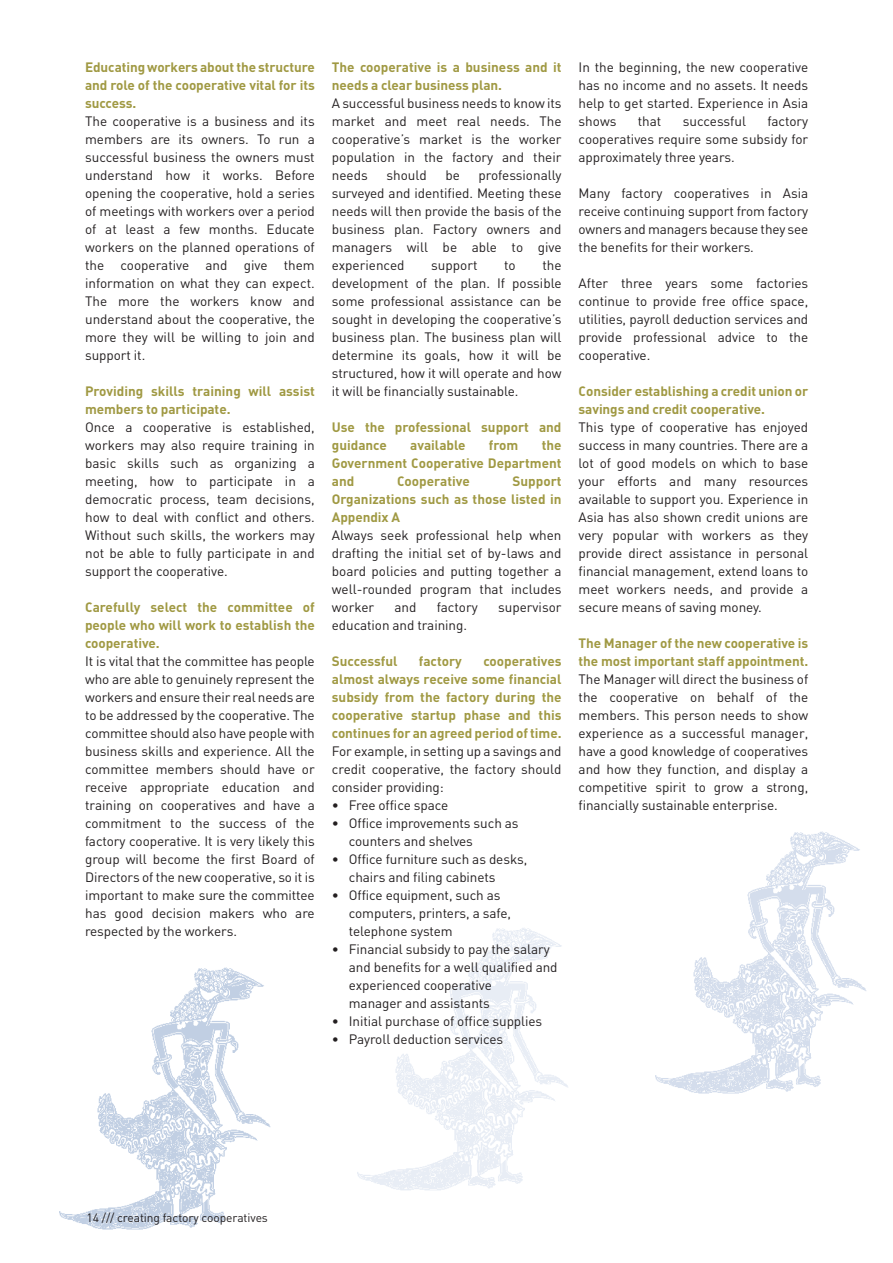
<style>
.page{position:relative;width:893px;height:1263px;background:#fff}
.page>*{position:absolute;margin:0;border:0;box-sizing:border-box;transform-origin:0 0}
.t1{font:13.5px/18px "Adi Haus";letter-spacing:-.005em;color:#231f20;text-align:justify}
.t2{font:700 13.5px/18px "Adi Haus";letter-spacing:-.005em;color:#a09943;text-align:justify}
.t3{font:12px "Adi Haus";letter-spacing:-.005em;color:#231f20}
</style>
<div class="page">
<img style="left:59px;top:967px;width:212px;height:263px">
<img style="left:357px;top:928px;width:211px;height:262px">
<img style="left:655px;top:831px;width:212px;height:263px">
<p class="t2" style="left:85px;top:60px;width:231px">Educating workers about the structure and role of the cooperative vital for its success.</p>
<p class="t1" style="left:85px;top:114px;width:231px">The cooperative is a business and its members are its owners. To run a successful business the owners must understand how it works. Before opening the cooperative, hold a series of meetings with workers over a period of at least a few months. Educate workers on the planned operations of the cooperative and give them information on what they can expect.<br>The more the workers know and understand about the cooperative, the more they will be willing to join and support it.</p>
<p class="t2" style="left:85px;top:384px;width:231px">Providing skills training will assist members to participate.</p>
<p class="t1" style="left:85px;top:420px;width:231px">Once a cooperative is established, workers may also require training in basic skills such as organizing a meeting, how to participate in a democratic process, team decisions, how to deal with conflict and others.<br>Without such skills, the workers may not be able to fully participate in and support the cooperative.</p>
<p class="t2" style="left:85px;top:600px;width:231px">Carefully select the committee of people who will work to establish the cooperative.</p>
<p class="t1" style="left:85px;top:654px;width:231px">It is vital that the committee has people who are able to genuinely represent the workers and ensure their real needs are to be addressed by the cooperative. The committee should also have people with business skills and experience. All the committee members should have or receive appropriate education and training on cooperatives and have a commitment to the success of the factory cooperative. It is very likely this group will become the first Board of Directors of the new cooperative, so it is important to make sure the committee has good decision makers who are respected by the workers.</p>
<p class="t2" style="left:332px;top:60px;width:231px">The cooperative is a business and it needs a clear business plan.</p>
<p class="t1" style="left:332px;top:96px;width:231px">A successful business needs to know its market and meet real needs. The cooperative’s market is the worker population in the factory and their needs</p>
<p class="t1" style="left:332px;top:168px;width:231px;text-indent:147px">professionally surveyed and identified. Meeting these needs will then provide the basis of the business plan. Factory owners and managers will be able to give experienced</p>
<p class="t1" style="left:386px;top:168px;width:42px">should</p>
<p class="t1" style="left:445px;top:168px;width:16px">be</p>
<p class="t1" style="left:332px;top:258px;width:231px;text-indent:210px">the development of the plan. If possible some professional assistance can be sought in developing the cooperative’s business plan. The business plan will determine its goals, how it will be structured, how it will operate and how it will be financially sustainable.</p>
<p class="t2" style="left:332px;top:420px;width:231px">Use the professional support and guidance</p>
<p class="t1" style="left:431px;top:258px;width:48px">support</p>
<p class="t1" style="left:504px;top:258px;width:13px">to</p>
<p class="t2" style="left:410px;top:438px;width:57px">available</p>
<p class="t2" style="left:489px;top:438px;width:31px">from</p>
<p class="t2" style="left:332px;top:438px;width:231px;text-indent:210px">the Government Cooperative Department and</p>
<p class="t2" style="left:332px;top:474px;width:231px;text-indent:181px">Support Organizations such as those listed in Appendix A</p>
<p class="t1" style="left:332px;top:528px;width:231px">Always seek professional help when drafting the initial set of by-laws and board policies and putting together a well-rounded program that includes worker</p>
<p class="t2" style="left:397px;top:474px;width:74px">Cooperative</p>
<p class="t1" style="left:394px;top:600px;width:24px">and</p>
<p class="t1" style="left:437px;top:600px;width:42px">factory</p>
<p class="t1" style="left:498px;top:600px;width:65px">supervisor</p>
<p class="t1" style="left:332px;top:618px;width:137px">education and training.</p>
<p class="t2" style="left:332px;top:654px;width:67px">Successful</p>
<p class="t2" style="left:419px;top:654px;width:44px">factory</p>
<p class="t2" style="left:332px;top:654px;width:231px;text-indent:151px">cooperatives almost always receive some financial subsidy from the factory during the cooperative startup phase and this continues for an agreed period of time.</p>
<p class="t1" style="left:332px;top:744px;width:231px">For example, in setting up a savings and credit cooperative, the factory should consider providing:</p>
<p class="t1" style="left:332px;top:798px;width:118px">• Free office space</p>
<p class="t1" style="left:349px;top:816px;width:171px;text-indent:-17px">• Office improvements such as counters and shelves</p>
<p class="t1" style="left:349px;top:852px;width:180px;text-indent:-17px">• Office furniture such as desks, chairs and filing cabinets</p>
<p class="t1" style="left:349px;top:888px;width:164px;text-align:left;text-indent:-17px">• Office equipment, such as computers, printers, a safe, telephone system</p>
<p class="t1" style="left:349px;top:942px;width:210px;text-align:left;text-indent:-17px">• Financial subsidy to pay the salary and benefits for a well qualified and experienced cooperative<br>manager and assistants</p>
<p class="t1" style="left:332px;top:1014px;width:212px">• Initial purchase of office supplies</p>
<p class="t1" style="left:332px;top:1032px;width:173px">• Payroll deduction services</p>
<p class="t1" style="left:578px;top:60px;width:231px">In the beginning, the new cooperative has no income and no assets. It needs help to get started. Experience in Asia shows</p>
<p class="t1" style="left:578px;top:114px;width:231px;text-indent:189px">factory cooperatives require some subsidy for approximately three years.</p>
<p class="t1" style="left:578px;top:186px;width:231px">Many factory cooperatives in Asia receive continuing support from factory owners and managers because they see the benefits for their workers.</p>
<p class="t1" style="left:578px;top:276px;width:231px">After three years some factories continue to provide free office space, utilities, payroll deduction services and provide professional advice to the cooperative.</p>
<p class="t2" style="left:578px;top:384px;width:231px">Consider establishing a credit union or savings and credit cooperative.</p>
<p class="t1" style="left:578px;top:420px;width:231px">This type of cooperative has enjoyed success in many countries. There are a lot of good models on which to base your efforts and many resources available to support you. Experience in Asia has also shown credit unions are very popular with workers as they provide direct assistance in personal financial management, extend loans to meet workers needs, and provide a secure means of saving money.</p>
<p class="t2" style="left:578px;top:636px;width:231px">The Manager of the new cooperative is the most important staff appointment.</p>
<p class="t1" style="left:578px;top:672px;width:231px">The Manager will direct the business of the cooperative on behalf of the members. This person needs to show experience as a successful manager, have a good knowledge of cooperatives and how they function, and display a competitive spirit to grow a strong, financially sustainable enterprise.</p>
<p class="t1" style="left:637px;top:114px;width:25px">that</p>
<p class="t1" style="left:682px;top:114px;width:65px">successful</p>
<p class="t3" style="left:87px;top:1214px;width:183px">14 /// creating factory cooperatives</p>
</div>
